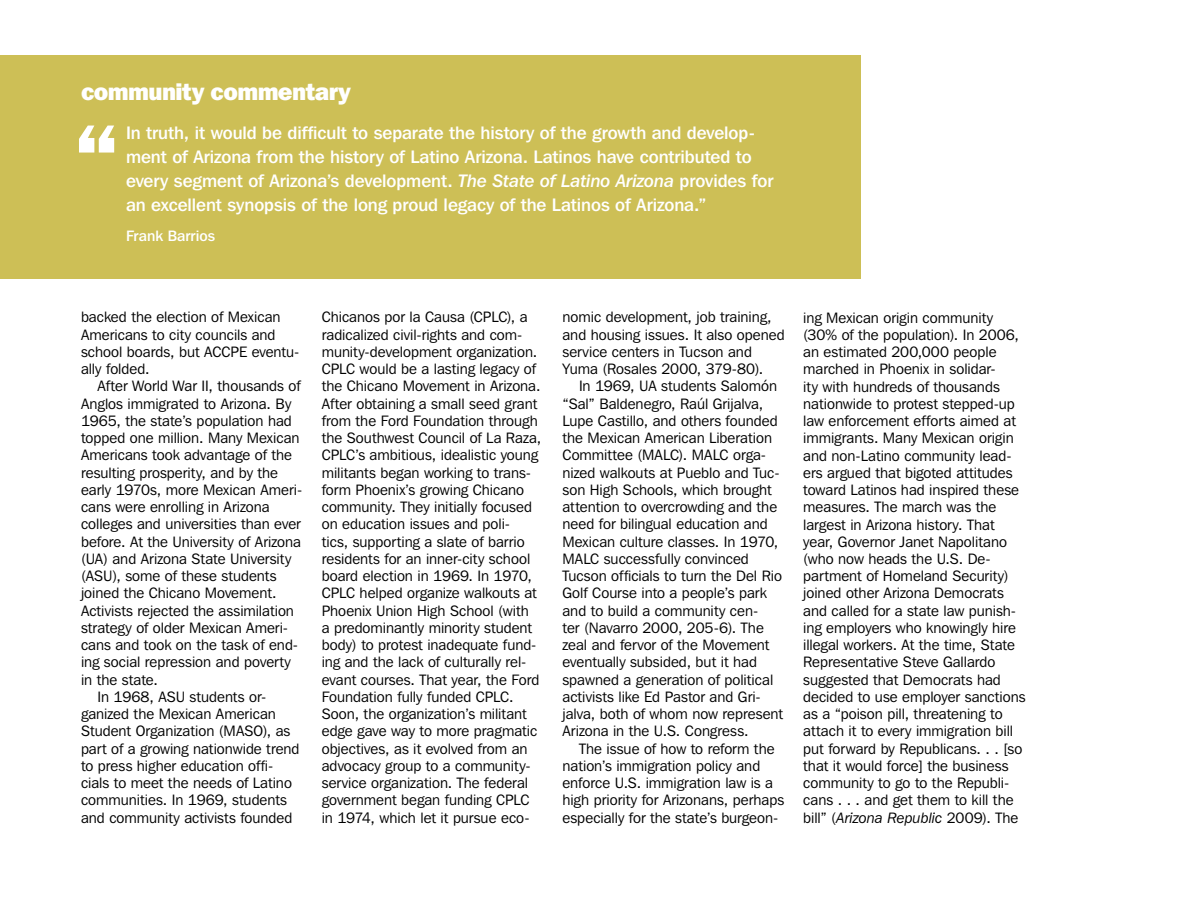
<style>
.page{position:relative;width:1188px;height:918px;background:#fff}
.page>*{position:absolute;margin:0;border:0;box-sizing:border-box;transform-origin:0 0}
.t1{font:800 90px "Franklin Gothic IT Cby BT";color:#fff}
.t2{font:800 24px "Franklin Gothic IT Cby BT";letter-spacing:-.025em;color:#fff}
.t3{font:500 18px/24px "Franklin Gothic IT Cby BT";letter-spacing:-.005em;color:#fff}
.t4{font:15px/17.2px "Franklin Gothic IT Cby BT";color:#000}
.t5{font:500 15px "Franklin Gothic IT Cby BT";letter-spacing:.005em;color:#fff}
.s1{font-family:"Franklin Gothic IT Cby BT Med Ital";font-weight:400}
.s2{font-style:italic}
</style>
<div class="page">
<div style="left:0;top:56px;width:861px;height:223px;background:#cdbf56"></div>
<p class="t2" style="left:81px;top:77px;width:272px">community commentary</p>
<p class="t1" style="left:77px;top:99px;width:41px">“</p>
<p class="t3" style="left:126px;top:120px;width:649px">In truth, it would be difficult to separate the history of the growth and develop&shy;ment of Arizona from the history of Latino Arizona. Latinos have contributed to every segment of Arizona’s development. <span class="s1">The State of Latino Arizona</span> provides for an excellent synopsis of the long proud legacy of the Latinos of Arizona.”</p>
<p class="t5" style="left:126px;top:226px;width:91px">Frank Barrios</p>
<p class="t4" style="left:81px;top:308px;width:201px">backed the election of Mexican</p>
<p class="t4" style="left:81px;top:326px;width:196px">Americans to city councils and</p>
<p class="t4" style="left:81px;top:343px;width:220px">school boards, but ACCPE eventu-</p>
<p class="t4" style="left:81px;top:360px;width:70px">ally folded.</p>
<p class="t4" style="left:98px;top:377px;width:205px">After World War II, thousands of</p>
<p class="t4" style="left:81px;top:395px;width:212px">Anglos immigrated to Arizona. By</p>
<p class="t4" style="left:81px;top:412px;width:212px">1965, the state’s population had</p>
<p class="t4" style="left:81px;top:429px;width:220px">topped one million. Many Mexican</p>
<p class="t4" style="left:81px;top:446px;width:213px">Americans took advantage of the</p>
<p class="t4" style="left:81px;top:464px;width:199px">resulting prosperity, and by the</p>
<p class="t4" style="left:81px;top:481px;width:223px">early 1970s, more Mexican Ameri-</p>
<p class="t4" style="left:81px;top:498px;width:190px">cans were enrolling in Arizona</p>
<p class="t4" style="left:81px;top:515px;width:221px">colleges and universities than ever</p>
<p class="t4" style="left:81px;top:533px;width:221px">before. At the University of Arizona</p>
<p class="t4" style="left:81px;top:550px;width:212px">(UA) and Arizona State University</p>
<p class="t4" style="left:81px;top:567px;width:197px">(ASU), some of these students</p>
<p class="t4" style="left:81px;top:584px;width:197px">joined the Chicano Movement.</p>
<p class="t4" style="left:81px;top:602px;width:215px">Activists rejected the assimilation</p>
<p class="t4" style="left:81px;top:619px;width:209px">strategy of older Mexican Ameri-</p>
<p class="t4" style="left:81px;top:636px;width:219px">cans and took on the task of end-</p>
<p class="t4" style="left:81px;top:653px;width:211px">ing social repression and poverty</p>
<p class="t4" style="left:81px;top:671px;width:79px">in the state.</p>
<p class="t4" style="left:98px;top:688px;width:170px">In 1968, ASU students or-</p>
<p class="t4" style="left:81px;top:705px;width:196px">ganized the Mexican American</p>
<p class="t4" style="left:81px;top:722px;width:211px">Student Organization (MASO), as</p>
<p class="t4" style="left:81px;top:740px;width:220px">part of a growing nationwide trend</p>
<p class="t4" style="left:81px;top:757px;width:194px">to press higher education offi-</p>
<p class="t4" style="left:81px;top:774px;width:212px">cials to meet the needs of Latino</p>
<p class="t4" style="left:81px;top:791px;width:208px">communities. In 1969, students</p>
<p class="t4" style="left:81px;top:809px;width:213px">and community activists founded</p>
<p class="t4" style="left:322px;top:308px;width:221px">Chicanos por la Causa (CPLC), a radicalized civil-rights and com&shy;munity-development organization.<br>CPLC would be a lasting legacy of the Chicano Movement in Arizona.<br>After obtaining a small seed grant from the Ford Foundation through the Southwest Council of La Raza, CPLC’s ambitious, idealistic young militants began working to trans&shy;form Phoenix’s growing Chicano community. They initially focused on education issues and poli-<br>tics, supporting a slate of barrio residents for an inner-city school board election in 1969. In 1970, CPLC helped organize walkouts at Phoenix Union High School (with<br>a predominantly minority student body) to protest inadequate fund&shy;ing and the lack of culturally rel&shy;evant courses. That year, the Ford Foundation fully funded CPLC.<br>Soon, the organization’s militant edge gave way to more pragmatic objectives, as it evolved from an advocacy group to a community&shy;service organization. The federal government began funding CPLC in 1974, which let it pursue eco-</p>
<p class="t4" style="left:563px;top:308px;width:211px">nomic development, job training,</p>
<p class="t4" style="left:563px;top:326px;width:224px">and housing issues. It also opened</p>
<p class="t4" style="left:563px;top:343px;width:191px">service centers in Tucson and</p>
<p class="t4" style="left:563px;top:360px;width:202px">Yuma (Rosales 2000, 379-80).</p>
<p class="t4" style="left:579px;top:377px;width:200px">In 1969, UA students Salomón</p>
<p class="t4" style="left:563px;top:395px;width:202px">“Sal” Baldenegro, Raúl Grijalva,</p>
<p class="t4" style="left:563px;top:412px;width:217px">Lupe Castillo, and others founded</p>
<p class="t4" style="left:563px;top:429px;width:211px">the Mexican American Liberation</p>
<p class="t4" style="left:563px;top:446px;width:205px">Committee (MALC). MALC orga-</p>
<p class="t4" style="left:563px;top:464px;width:219px">nized walkouts at Pueblo and Tuc-</p>
<p class="t4" style="left:563px;top:481px;width:211px">son High Schools, which brought</p>
<p class="t4" style="left:563px;top:498px;width:216px">attention to overcrowding and the</p>
<p class="t4" style="left:563px;top:515px;width:207px">need for bilingual education and</p>
<p class="t4" style="left:563px;top:533px;width:217px">Mexican culture classes. In 1970,</p>
<p class="t4" style="left:563px;top:550px;width:188px">MALC successfully convinced</p>
<p class="t4" style="left:563px;top:567px;width:221px">Tucson officials to turn the Del Rio</p>
<p class="t4" style="left:563px;top:584px;width:206px">Golf Course into a people’s park</p>
<p class="t4" style="left:563px;top:602px;width:197px">and to build a community cen-</p>
<p class="t4" style="left:563px;top:619px;width:203px">ter (Navarro 2000, 205-6). The</p>
<p class="t4" style="left:563px;top:636px;width:209px">zeal and fervor of the Movement</p>
<p class="t4" style="left:563px;top:653px;width:196px">eventually subsided, but it had</p>
<p class="t4" style="left:563px;top:671px;width:212px">spawned a generation of political</p>
<p class="t4" style="left:563px;top:688px;width:200px">activists like Ed Pastor and Gri-</p>
<p class="t4" style="left:563px;top:705px;width:222px">jalva, both of whom now represent</p>
<p class="t4" style="left:563px;top:722px;width:188px">Arizona in the U.S. Congress.</p>
<p class="t4" style="left:579px;top:740px;width:197px">The issue of how to reform the</p>
<p class="t4" style="left:563px;top:757px;width:199px">nation’s immigration policy and</p>
<p class="t4" style="left:563px;top:774px;width:212px">enforce U.S. immigration law is a</p>
<p class="t4" style="left:563px;top:791px;width:223px">high priority for Arizonans, perhaps</p>
<p class="t4" style="left:563px;top:809px;width:217px">especially for the state’s burgeon-</p>
<p class="t4" style="left:803px;top:308px;width:224px">ing Mexican origin community (30% of the population). In 2006, an estimated 200,000 people marched in Phoenix in solidar-<br>ity with hundreds of thousands nationwide to protest stepped-up law enforcement efforts aimed at immigrants. Many Mexican origin and non-Latino community lead&shy;ers argued that bigoted attitudes toward Latinos had inspired these measures. The march was the largest in Arizona history. That year, Governor Janet Napolitano (who now heads the U.S. De&shy;partment of Homeland Security) joined other Arizona Democrats and called for a state law punish&shy;ing employers who knowingly hire illegal workers. At the time, State<br>Representative Steve Gallardo suggested that Democrats had decided to use employer sanctions as a “poison pill, threatening to attach it to every immigration bill put forward by Republicans. . . [so that it would force] the business community to go to the Republi&shy;cans . . . and get them to kill the bill” (<span class="s2">Arizona Republic</span> 2009). The</p>
</div>
